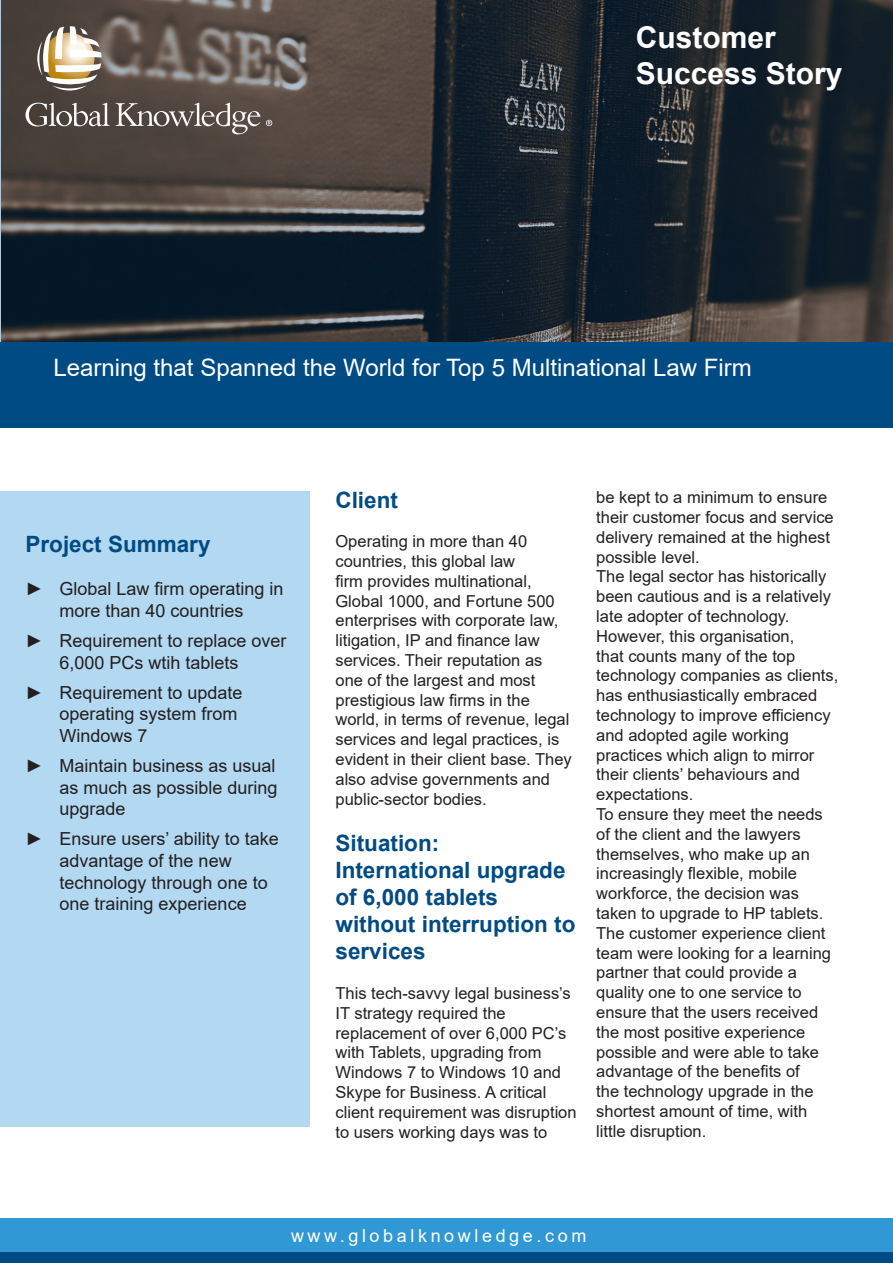
<style>
.page{position:relative;width:893px;height:1263px;background:#fff}
.page>*{position:absolute;margin:0;border:0;box-sizing:border-box;transform-origin:0 0}
.t1{font:700 30px/36px "Arial";color:#fff}
.t2{font:24px "Arial";color:#fff}
.t3{font:700 22.5px/27px "Arial";color:#004b84}
.t4{font:18px/21.6px "Arial";color:#231f20}
.t5{font:18px "Arial";letter-spacing:.2em;color:#fff}
.t6{font:16.5px/19.8px "Arial";color:#231f20}
</style>
<div class="page">
<svg style="left:0;top:0;width:893px;height:342px;background:#2e3235"></svg>
<div style="left:0;top:342px;width:893px;height:85px;background:#004b84"></div>
<div style="left:0;top:1218px;width:893px;height:35px;background:#3098d4"></div>
<div style="left:0;top:1252px;width:893px;height:11px;background:#004b84"></div>
<div style="left:0;top:491px;width:309px;height:636px;background:#b3d8f1"></div>
<svg style="left:26px;top:103px;width:83px;height:24px;background:#79726d"></svg>
<svg style="left:37px;top:26px;width:65px;height:64px"></svg>
<svg style="left:116px;top:103px;width:156px;height:31px;background:#716761"></svg>
<p class="t1" style="left:636px;top:20px;width:208px">Customer<br>Success Story</p>
<p class="t2" style="left:54px;top:351px;width:700px">Learning that Spanned the World for Top 5 Multinational Law Firm</p>
<p class="t3" style="left:26px;top:531px;width:187px">Project Summary</p>
<p class="t4" style="left:26px;top:578px;width:260px;text-align:center">► Global Law firm operating in more than 40 countries</p>
<p class="t4" style="left:60px;top:630px;width:229px;text-indent:-34px">► Requirement to replace over<br>6,000 PCs wtih tablets</p>
<p class="t4" style="left:60px;top:682px;width:185px;text-indent:-34px">► Requirement to update operating system from<br>Windows 7</p>
<p class="t4" style="left:60px;top:755px;width:220px;text-align:justify;text-indent:-34px">► Maintain business as usual as much as possible during upgrade</p>
<p class="t4" style="left:60px;top:828px;width:221px;text-indent:-34px">► Ensure users’ ability to take advantage of the new technology through one to one training experience</p>
<p class="t3" style="left:335px;top:486px;width:64px">Client</p>
<p class="t6" style="left:335px;top:531px;width:238px">Operating in more than 40 countries, this global law<br>firm provides multinational,<br>Global 1000, and Fortune 500 enterprises with corporate law, litigation, IP and finance law services. Their reputation as one of the largest and most prestigious law firms in the world, in terms of revenue, legal services and legal practices, is evident in their client base. They also advise governments and public-sector bodies.</p>
<p class="t3" style="left:335px;top:830px;width:241px">Situation:<br>International upgrade of 6,000 tablets without interruption to services</p>
<p class="t6" style="left:335px;top:983px;width:243px">This tech-savvy legal business’s<br>IT strategy required the replacement of over 6,000 PC’s with Tablets, upgrading from<br>Windows 7 to Windows 10 and<br>Skype for Business. A critical client requirement was disruption to users working days was to</p>
<p class="t6" style="left:596px;top:487px;width:239px">be kept to a minimum to ensure their customer focus and service delivery remained at the highest possible level.</p>
<p class="t6" style="left:596px;top:567px;width:244px">The legal sector has historically been cautious and is a relatively late adopter of technology.<br>However, this organisation,<br>that counts many of the top technology companies as clients, has enthusiastically embraced technology to improve efficiency and adopted agile working practices which align to mirror their clients’ behaviours and expectations.</p>
<p class="t6" style="left:596px;top:804px;width:236px">To ensure they meet the needs of the client and the lawyers themselves, who make up an increasingly flexible, mobile workforce, the decision was taken to upgrade to HP tablets.<br>The customer experience client team were looking for a learning partner that could provide a quality one to one service to ensure that the users received the most positive experience possible and were able to take advantage of the benefits of<br>the technology upgrade in the shortest amount of time, with little disruption.</p>
<p class="t5" style="left:291px;top:1223px;width:297px">www.globalknowledge.com</p>
</div>
